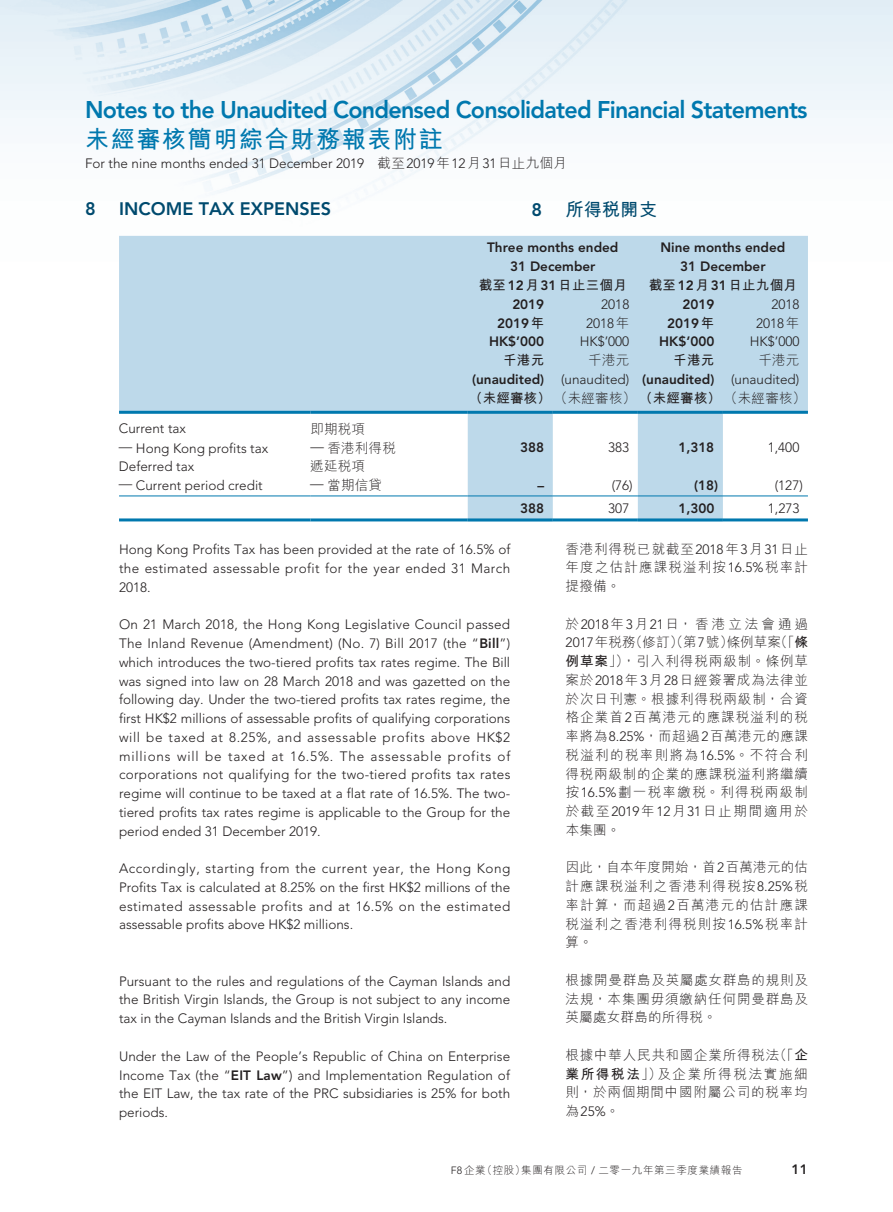
<style>
.page{position:relative;width:893px;height:1212px;background:#fff}
.page>*{position:absolute;margin:0;border:0;box-sizing:border-box;transform-origin:0 0}
.t1{font:800 24px "Avenir LT Std";letter-spacing:-.035em;color:#0078ae}
.t2{font:700 24px "M Hei HK";letter-spacing:.07em;color:#0078ae}
.t3{font:800 18px "Avenir LT Std";color:#004a6e}
.t4{font:700 18px "M Hei HK";letter-spacing:.02em;color:#004a6e}
.t5{font:300 13.5px/18.8px "Avenir LT Std";color:#231f20;text-align:justify}
.t6{font:300 13.5px/18.8px "M Hei HK";letter-spacing:.065em;color:#231f20;text-align:justify}
.t7{font:800 13.5px/18.8px "Avenir LT Std";color:#231f20;text-align:center}
.t8{font:700 13.5px "M Hei HK";letter-spacing:.02em;color:#231f20}
.t9{font:300 10.5px "M Hei HK";letter-spacing:.06em;color:#231f20}
.s1{font-family:"M Hei HK"}
.s2{font-family:"Avenir LT Std";font-weight:800}
.s3{font-family:"M Hei HK";font-weight:700}
.s4{font-weight:300}
.s5{font-family:"Avenir LT Std"}
.s6{font-weight:800}
.s7{font-weight:700}
</style>
<div class="page">
<img style="left:0;top:0;width:893px;height:522px">
<svg style="left:119px;top:236px;width:689px;height:282px;fill:#bdd9ea"></svg>
<hr style="left:119px;top:411px;width:191px;height:3px;background:#0078ae">
<hr style="left:310px;top:411px;width:158px;height:3px;background:#0078ae">
<hr style="left:468px;top:411px;width:85px;height:3px;background:#0078ae">
<hr style="left:553px;top:411px;width:85px;height:3px;background:#0078ae">
<hr style="left:638px;top:411px;width:85px;height:3px;background:#0078ae">
<hr style="left:723px;top:411px;width:85px;height:3px;background:#0078ae">
<hr style="left:119px;top:495px;width:191px;height:1px;background:#0078ae">
<hr style="left:310px;top:495px;width:158px;height:1px;background:#0078ae">
<hr style="left:468px;top:495px;width:85px;height:1px;background:#0078ae">
<hr style="left:553px;top:495px;width:85px;height:1px;background:#0078ae">
<hr style="left:638px;top:495px;width:85px;height:1px;background:#0078ae">
<hr style="left:723px;top:495px;width:85px;height:1px;background:#0078ae">
<hr style="left:119px;top:518px;width:191px;height:3px;background:#0078ae">
<hr style="left:310px;top:518px;width:158px;height:3px;background:#0078ae">
<hr style="left:468px;top:518px;width:85px;height:3px;background:#0078ae">
<hr style="left:553px;top:518px;width:85px;height:3px;background:#0078ae">
<hr style="left:638px;top:518px;width:85px;height:3px;background:#0078ae">
<hr style="left:723px;top:518px;width:85px;height:3px;background:#0078ae">
<h1 class="t1" style="left:85px;top:95px;width:724px">Notes to the Unaudited Condensed Consolidated Financial Statements</h1>
<h1 class="t2" style="left:85px;top:121px;width:359px">未經審核簡明綜合財務報表附註</h1>
<p class="t5" style="left:85px;top:154px;width:483px">For the nine months ended 31 December 2019 <span class="s1">截至</span>2019<span class="s1">年</span>12<span class="s1">月</span>31<span class="s1">日止九個月</span></p>
<h2 class="t3" style="left:85px;top:198px;width:12px">8</h2>
<h2 class="t3" style="left:119px;top:198px;width:213px">INCOME TAX EXPENSES</h2>
<p class="t7" style="left:487px;top:238px;width:133px">Three months ended<br>31 December</p>
<p class="t7" style="left:660px;top:238px;width:126px">Nine months ended<br>31 December</p>
<p class="t8" style="left:479px;top:276px;width:150px">截至<span class="s2">12</span>月<span class="s2">31</span>日止三個月</p>
<p class="t8" style="left:649px;top:276px;width:150px">截至<span class="s2">12</span>月<span class="s2">31</span>日止九個月</p>
<p class="t7" style="left:512px;top:294px;width:33px">2019</p>
<p class="t5" style="left:601px;top:295px;width:30px">2018</p>
<p class="t7" style="left:682px;top:294px;width:33px">2019</p>
<p class="t5" style="left:771px;top:295px;width:30px">2018</p>
<p class="t7" style="left:497px;top:314px;width:49px">2019<span class="s3">年</span></p>
<p class="t5" style="left:586px;top:314px;width:45px">2018<span class="s1">年</span></p>
<p class="t7" style="left:667px;top:314px;width:49px">2019<span class="s3">年</span></p>
<p class="t5" style="left:756px;top:314px;width:45px">2018<span class="s1">年</span></p>
<p class="t7" style="left:489px;top:332px;width:57px">HK$’000</p>
<p class="t5" style="left:580px;top:332px;width:51px">HK$’000</p>
<p class="t7" style="left:659px;top:332px;width:57px">HK$’000</p>
<p class="t5" style="left:750px;top:332px;width:51px">HK$’000</p>
<p class="t8" style="left:503px;top:351px;width:43px">千港元</p>
<p class="t6" style="left:588px;top:351px;width:43px">千港元</p>
<p class="t8" style="left:673px;top:351px;width:43px">千港元</p>
<p class="t6" style="left:758px;top:351px;width:43px">千港元</p>
<p class="t7" style="left:472px;top:370px;width:329px">(unaudited) <span class="s4">(unaudited)</span> (unaudited) <span class="s4">(unaudited)</span></p>
<p class="t8" style="left:469px;top:388px;width:338px">（未經審核）<span class="s4">（未經審核）</span>（未經審核）<span class="s4">（未經審核）</span></p>
<p class="t5" style="left:119px;top:419px;width:69px">Current tax</p>
<p class="t6" style="left:310px;top:419px;width:56px">即期稅項</p>
<p class="t5" style="left:119px;top:439px;width:151px">— Hong Kong profits tax</p>
<p class="t6" style="left:310px;top:438px;width:87px"><span class="s5">—</span> 香港利得稅</p>
<p class="t7" style="left:520px;top:438px;width:25px">388</p>
<p class="t5" style="left:608px;top:438px;width:23px">383</p>
<p class="t7" style="left:678px;top:438px;width:37px">1,318</p>
<p class="t5" style="left:768px;top:438px;width:33px">1,400</p>
<p class="t5" style="left:119px;top:457px;width:77px">Deferred tax</p>
<p class="t6" style="left:310px;top:457px;width:56px">遞延稅項</p>
<p class="t5" style="left:119px;top:476px;width:145px">— Current period credit</p>
<p class="t6" style="left:310px;top:475px;width:73px"><sup>—</sup> 當期信貸</p>
<p class="t7" style="left:537px;top:475px;width:8px">–</p>
<p class="t5" style="left:612px;top:475px;width:23px">(76)</p>
<p class="t7" style="left:694px;top:475px;width:25px">(18)</p>
<p class="t5" style="left:775px;top:475px;width:30px">(127)</p>
<p class="t7" style="left:520px;top:499px;width:25px">388</p>
<p class="t5" style="left:608px;top:499px;width:23px">307</p>
<p class="t7" style="left:678px;top:499px;width:37px">1,300</p>
<p class="t5" style="left:768px;top:499px;width:33px">1,273</p>
<p class="t5" style="left:119px;top:540px;width:393px">Hong Kong Profits Tax has been provided at the rate of 16.5% of the estimated assessable profit for the year ended 31 March 2018.</p>
<p class="t5" style="left:119px;top:615px;width:393px">On 21 March 2018, the Hong Kong Legislative Council passed The Inland Revenue (Amendment) (No. 7) Bill 2017 (the “<span class="s6">Bill</span>”) which introduces the two-tiered profits tax rates regime. The Bill was signed into law on 28 March 2018 and was gazetted on the following day. Under the two-tiered profits tax rates regime, the first HK$2 millions of assessable profits of qualifying corporations will be taxed at 8.25%, and assessable profits above HK$2 millions will be taxed at 16.5%. The assessable profits of corporations not qualifying for the two-tiered profits tax rates regime will continue to be taxed at a flat rate of 16.5%. The two&shy;tiered profits tax rates regime is applicable to the Group for the period ended 31 December 2019.</p>
<p class="t5" style="left:119px;top:859px;width:393px">Accordingly, starting from the current year, the Hong Kong Profits Tax is calculated at 8.25% on the first HK$2 millions of the estimated assessable profits and at 16.5% on the estimated assessable profits above HK$2 millions.</p>
<h2 class="t3" style="left:531px;top:199px;width:12px">8</h2>
<h2 class="t4" style="left:566px;top:196px;width:93px">所得稅開支</h2>
<p class="t6" style="left:565px;top:539px;width:244px">香港利得稅已就截至<span class="s5">2018</span>年<span class="s5">3</span>月<span class="s5">31</span>日止年度之估計應課稅溢利按<span class="s5">16.5%</span>稅率計提撥備。</p>
<p class="t6" style="left:566px;top:614px;width:244px">於<span class="s5">2018</span>年<span class="s5">3</span>月<span class="s5">21</span>日，香港立法會通過<span class="s5">2017</span>年稅務（修訂）（第<span class="s5">7</span>號）條例草案（「<span class="s7">條例草案</span>」），引入利得稅兩級制。條例草案於<span class="s5">2018</span>年<span class="s5">3</span>月<span class="s5">28</span>日經簽署成為法律並於次日刊憲。根據利得稅兩級制，合資格企業首<span class="s5">2</span>百萬港元的應課稅溢利的稅率將為<span class="s5">8.25%</span>，而超過<span class="s5">2</span>百萬港元的應課稅溢利的稅率則將為<span class="s5">16.5%</span>。不符合利得稅兩級制的企業的應課稅溢利將繼續按<span class="s5">16.5%</span>劃一稅率繳稅。利得稅兩級制於截至<span class="s5">2019</span>年<span class="s5">12</span>月<span class="s5">31</span>日止期間適用於本集團。</p>
<p class="t6" style="left:565px;top:858px;width:244px">因此，自本年度開始，首<span class="s5">2</span>百萬港元的估計應課稅溢利之香港利得稅按<span class="s5">8.25%</span>稅率計算，而超過<span class="s5">2</span>百萬港元的估計應課稅溢利之香港利得稅則按<span class="s5">16.5%</span>稅率計算。</p>
<p class="t6" style="left:565px;top:970px;width:244px">根據開曼群島及英屬處女群島的規則及法規，本集團毋須繳納任何開曼群島及英屬處女群島的所得稅。</p>
<p class="t6" style="left:565px;top:1045px;width:244px">根據中華人民共和國企業所得稅法（「<span class="s7">企業所得稅法</span>」）及企業所得稅法實施細則，於兩個期間中國附屬公司的稅率均</p>
<p class="t5" style="left:565px;top:1102px;width:55px"><span class="s1">為</span>25%<span class="s1">。</span></p>
<p class="t5" style="left:119px;top:972px;width:393px">Pursuant to the rules and regulations of the Cayman Islands and the British Virgin Islands, the Group is not subject to any income tax in the Cayman Islands and the British Virgin Islands.</p>
<p class="t5" style="left:119px;top:1047px;width:393px">Under the Law of the People’s Republic of China on Enterprise Income Tax (the “<span class="s6">EIT Law</span>”) and Implementation Regulation of the EIT Law, the tax rate of the PRC subsidiaries is 25% for both periods.</p>
<p class="t9" style="left:451px;top:1164px;width:293px"><span class="s5">F8</span>企業（控股）集團有限公司 <span class="s5">/</span> 二零一九年第三季度業績報告</p>
<p class="t7" style="left:791px;top:1160px;width:18px">11</p>
</div>
